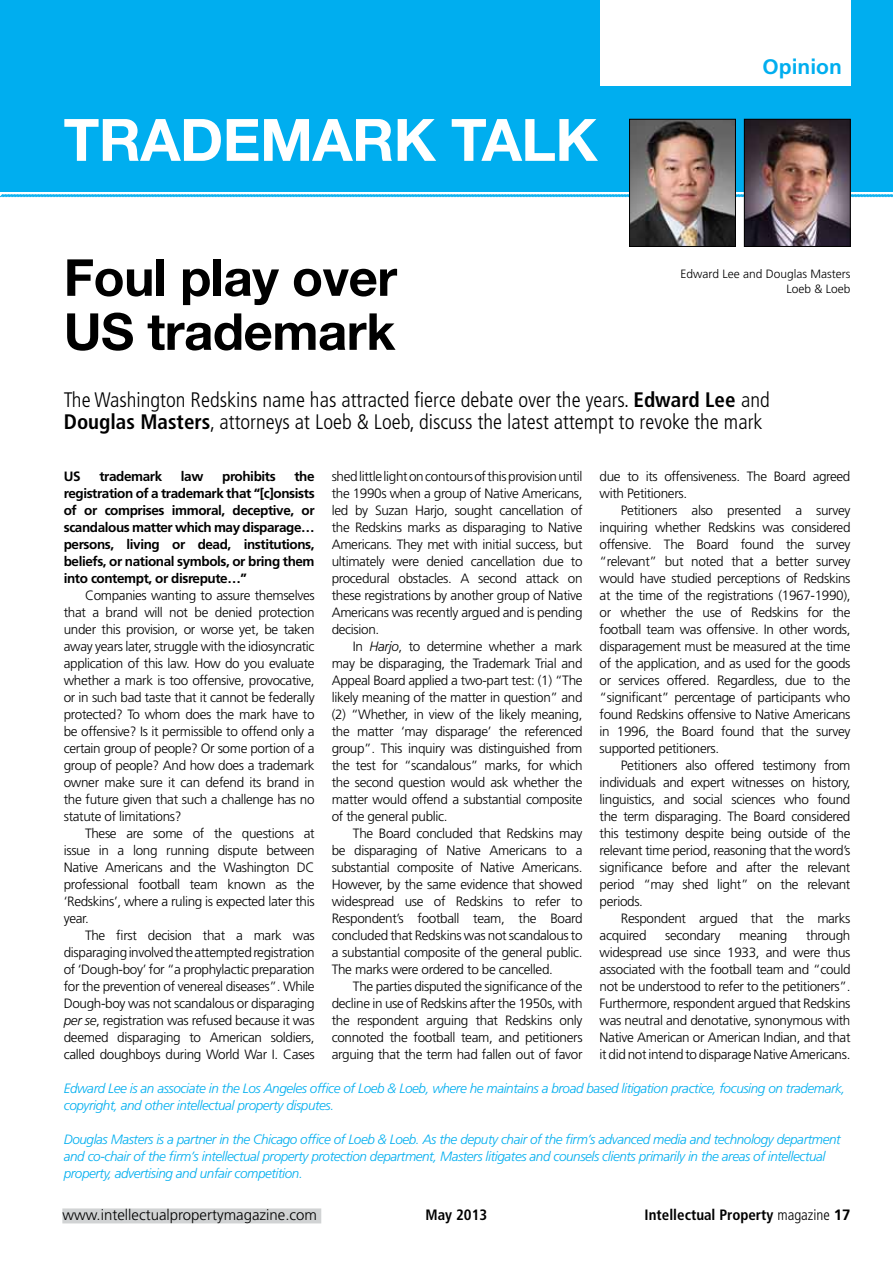
<style>
.page{position:relative;width:893px;height:1263px;background:#fff}
.page>*{position:absolute;margin:0;border:0;box-sizing:border-box;transform-origin:0 0}
.t1{font:700 58.5px "Helvetica Neue LT Std";letter-spacing:-.01em;color:#fff}
.t2{font:700 51px/54px "Helvetica Neue LT Std";letter-spacing:-.01em;color:#000}
.t3{font:300 condensed 21px/22.5px "Frutiger LT Std";color:#000}
.t4{font:700 21px "Frutiger LT Std";color:#00aeef}
.t5{font:700 condensed 15px "Frutiger LT Std";color:#000}
.t6{font:300 15px "Frutiger LT Std";color:#000}
.t7{font:300 13.5px/17px "Frutiger LT Std";letter-spacing:-.025em;color:#000;text-align:justify}
.t8{font:italic 300 13.5px/17px "Frutiger LT Std";letter-spacing:-.03em;color:#00aeef}
.t9{font:700 13.5px/17px "Frutiger LT Std";letter-spacing:-.03em;color:#000;text-align:justify}
.t10{font:300 12px/15px "Frutiger LT Std";color:#000;text-align:right}
.s1{font-weight:700}
.s2{font-style:italic}
.s3{font-weight:300}
.s4{font-stretch:normal}
</style>
<div class="page">
<div style="left:0;top:0;width:893px;height:191px;background:#00aeef"></div>
<svg style="left:0;top:193px;width:893px;height:5px"></svg>
<div style="left:600px;top:0;width:250px;height:85px;background:#fff"></div>
<div style="left:62px;top:1208px;width:259px;height:15px;background:#d1d3d4"></div>
<img style="left:746px;top:121px;width:102px;height:124px">
<div style="left:744px;top:119px;width:106px;height:128px;border:1px solid #000"></div>
<img style="left:631px;top:121px;width:103px;height:124px">
<div style="left:629px;top:119px;width:107px;height:128px;border:1px solid #000"></div>
<h1 class="t1" style="left:64px;top:104px;width:535px">trademark talk</h1>
<h2 class="t2" style="left:64px;top:249px;width:335px">Foul play over<br>US trademark</h2>
<h3 class="t4" style="left:763px;top:54px;width:81px">Opinion</h3>
<p class="t10" style="left:681px;top:266px;width:171px">Edward Lee and Douglas Masters<br>Loeb &amp; Loeb</p>
<h3 class="t3" style="left:64px;top:389px;width:707px">The Washington Redskins name has attracted fierce debate over the years. <span class="s1">Edward Lee</span> and<br><span class="s1">Douglas Masters</span>, attorneys at Loeb &amp; Loeb, discuss the latest attempt to revoke the mark</h3>
<p class="t9" style="left:64px;top:467px;width:252px;text-indent:231px">the registration of a trademark that “[c]onsists of or comprises immoral, deceptive, or scandalous matter which may disparage… persons, living or dead, institutions, beliefs, or national symbols, or bring them into contempt, or disrepute…”</p>
<p class="t7" style="left:64px;top:587px;width:252px;text-indent:21px">Companies wanting to assure themselves that a brand will not be denied protection under this provision, or worse yet, be taken away years later, struggle with the idiosyncratic application of this law. How do you evaluate whether a mark is too offensive, provocative, or in such bad taste that it cannot be federally protected? To whom does the mark have to be offensive? Is it permissible to offend only a certain group of people? Or some portion of a group of people? And how does a trademark owner make sure it can defend its brand in the future given that such a challenge has no statute of limitations?</p>
<p class="t7" style="left:64px;top:825px;width:252px;text-indent:21px">These are some of the questions at issue in a long running dispute between Native Americans and the Washington DC professional football team known as the ‘Redskins’, where a ruling is expected later this year.</p>
<p class="t7" style="left:64px;top:927px;width:252px;text-indent:21px">The first decision that a mark was disparaging involved the attempted registration of ‘Dough-boy’ for “a prophylactic preparation for the prevention of venereal diseases”. While Dough-boy was not scandalous or disparaging <span class="s2">per se</span>, registration was refused because it was deemed disparaging to American soldiers, called doughboys during World War I. Cases</p>
<p class="t9" style="left:64px;top:467px;width:18px">US</p>
<p class="t9" style="left:99px;top:467px;width:64px">trademark</p>
<p class="t9" style="left:181px;top:467px;width:24px">law</p>
<p class="t9" style="left:222px;top:467px;width:55px">prohibits</p>
<p class="t7" style="left:332px;top:468px;width:252px">shed little light on contours of this provision until the 1990s when a group of Native Americans, led by Suzan Harjo, sought cancellation of the Redskins marks as disparaging to Native Americans. They met with initial success, but ultimately were denied cancellation due to procedural obstacles. A second attack on these registrations by another group of Native Americans was recently argued and is pending decision.</p>
<p class="t7" style="left:332px;top:638px;width:252px;text-indent:21px">In <span class="s2">Harjo</span>, to determine whether a mark may be disparaging, the Trademark Trial and Appeal Board applied a two-part test: (1) “The likely meaning of the matter in question” and (2) “Whether, in view of the likely meaning, the matter ‘may disparage’ the referenced group”. This inquiry was distinguished from the test for “scandalous” marks, for which the second question would ask whether the matter would offend a substantial composite of the general public.</p>
<p class="t7" style="left:332px;top:825px;width:252px;text-indent:21px">The Board concluded that Redskins may be disparaging of Native Americans to a substantial composite of Native Americans.<br>However, by the same evidence that showed widespread use of Redskins to refer to Respondent’s football team, the Board concluded that Redskins was not scandalous to a substantial composite of the general public.<br>The marks were ordered to be cancelled.</p>
<p class="t7" style="left:332px;top:978px;width:252px;text-indent:21px">The parties disputed the significance of the decline in use of Redskins after the 1950s, with the respondent arguing that Redskins only connoted the football team, and petitioners arguing that the term had fallen out of favor</p>
<p class="t7" style="left:600px;top:468px;width:252px">due to its offensiveness. The Board agreed with Petitioners.</p>
<p class="t7" style="left:600px;top:502px;width:252px;text-indent:21px">Petitioners also presented a survey inquiring whether Redskins was considered offensive. The Board found the survey “relevant” but noted that a better survey would have studied perceptions of Redskins at the time of the registrations (1967-1990), or whether the use of Redskins for the football team was offensive. In other words, disparagement must be measured at the time of the application, and as used for the goods or services offered. Regardless, due to the “significant” percentage of participants who found Redskins offensive to Native Americans in 1996, the Board found that the survey supported petitioners.</p>
<p class="t7" style="left:600px;top:757px;width:252px;text-indent:21px">Petitioners also offered testimony from individuals and expert witnesses on history, linguistics, and social sciences who found the term disparaging. The Board considered this testimony despite being outside of the relevant time period, reasoning that the word’s significance before and after the relevant period “may shed light” on the relevant periods.</p>
<p class="t7" style="left:600px;top:910px;width:252px;text-indent:21px">Respondent argued that the marks acquired</p>
<p class="t7" style="left:600px;top:927px;width:252px;text-indent:207px">through widespread use since 1933, and were thus associated with the football team and “could not be understood to refer to the petitioners”.<br>Furthermore, respondent argued that Redskins was neutral and denotative, synonymous with Native American or American Indian, and that it did not intend to disparage Native Americans.</p>
<p class="t7" style="left:665px;top:927px;width:57px">secondary</p>
<p class="t7" style="left:739px;top:927px;width:50px">meaning</p>
<p class="t8" style="left:64px;top:1080px;width:783px">Edward Lee is an associate in the Los Angeles office of Loeb &amp; Loeb, where he maintains a broad based litigation practice, focusing on trademark, copyright, and other intellectual property disputes.</p>
<p class="t8" style="left:64px;top:1131px;width:778px">Douglas Masters is a partner in the Chicago office of Loeb &amp; Loeb. As the deputy chair of the firm’s advanced media and technology department and co-chair of the firm’s intellectual property protection department, Masters litigates and counsels clients primarily in the areas of intellectual property, advertising and unfair competition.</p>
<p class="t6" style="left:62px;top:1207px;width:256px">www.intellectualpropertymagazine.com</p>
<p class="t5" style="left:425px;top:1206px;width:63px">May 2013</p>
<p class="t5" style="left:645px;top:1206px;width:207px">Intellectual Property <span class="s3">magazine</span> <span class="s4">17</span></p>
</div>
